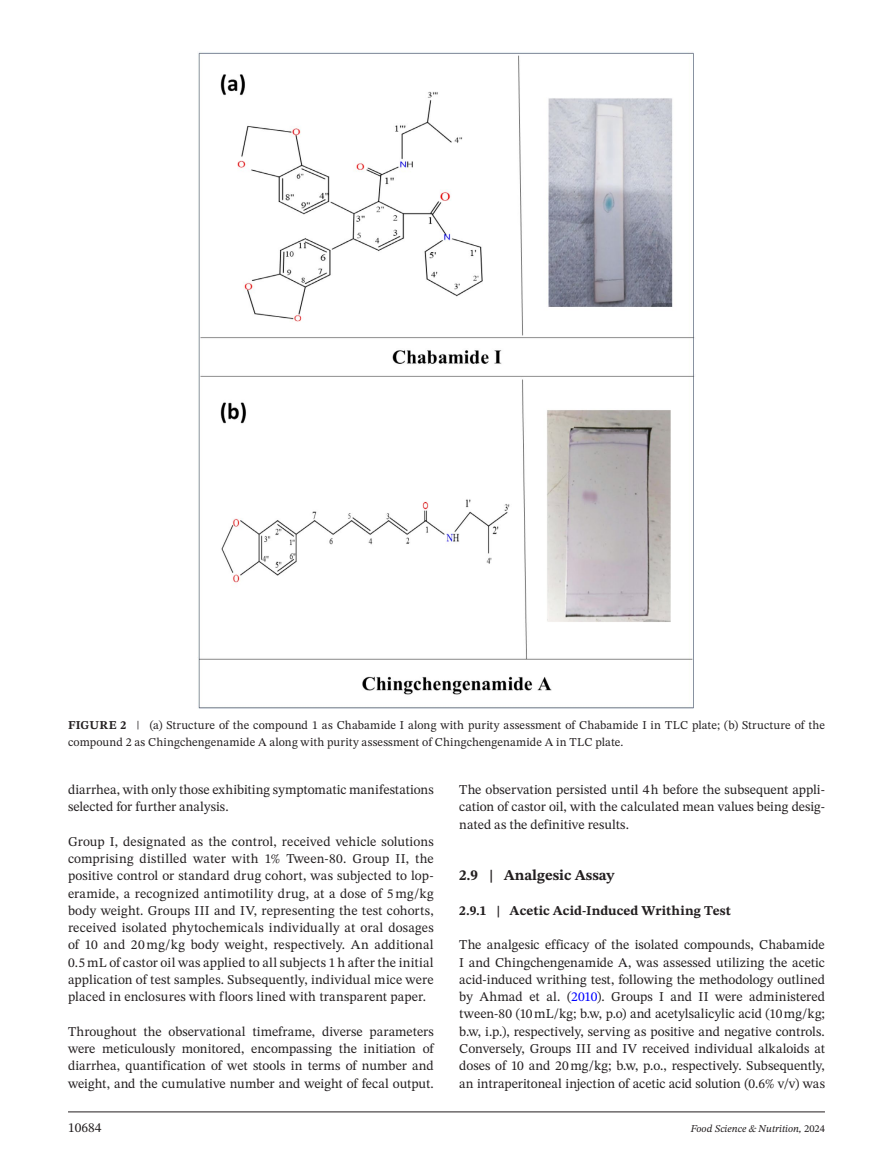
<style>
.page{position:relative;width:893px;height:1174px;background:#fff}
.page>*{position:absolute;margin:0;border:0;box-sizing:border-box;transform-origin:0 0}
.t1{font:700 15px "STIX Two Text";letter-spacing:-.005em;color:#231f20}
.t2{font:13.5px/17.2px "STIX Two Text";letter-spacing:.005em;color:#231f20;text-align:justify}
.t3{font:700 13.5px "STIX Two Text";letter-spacing:.005em;color:#231f20}
.t4{font:12px/17.2px "STIX Two Text";letter-spacing:.01em;color:#231f20}
.t5{font:italic 10.5px "STIX Two Text";color:#231f20}
.s1{font-weight:700}
.s2{color:#00f}
.s3{font-style:normal}
</style>
<div class="page">
<hr style="left:68px;top:1111px;width:757px;height:1px;background:#231f20">
<img style="left:198px;top:52px;width:497px;height:657px">
<p class="t4" style="left:68px;top:716px;width:758px"><span class="s1">FIGURE 2</span> | (a) Structure of the compound 1 as Chabamide I along with purity assessment of Chabamide I in TLC plate; (b) Structure of the compound 2 as Chingchengenamide A along with purity assessment of Chingchengenamide A in TLC plate.</p>
<p class="t2" style="left:68px;top:781px;width:367px">diarrhea, with only those exhibiting symptomatic manifestations selected for further analysis.</p>
<p class="t2" style="left:68px;top:832px;width:367px">Group I, designated as the control, received vehicle solutions comprising distilled water with 1% Tween-80. Group II, the positive control or standard drug cohort, was subjected to lop&shy;eramide, a recognized antimotility drug, at a dose of 5mg/kg body weight. Groups III and IV, representing the test cohorts, received isolated phytochemicals individually at oral dosages of 10 and 20mg/kg body weight, respectively. An additional 0.5mL of castor oil was applied to all subjects 1h after the initial application of test samples. Subsequently, individual mice were placed in enclosures with floors lined with transparent paper.</p>
<p class="t2" style="left:68px;top:1022px;width:367px">Throughout the observational timeframe, diverse parameters were meticulously monitored, encompassing the initiation of diarrhea, quantification of wet stools in terms of number and weight, and the cumulative number and weight of fecal output.</p>
<p class="t2" style="left:459px;top:781px;width:367px">The observation persisted until 4h before the subsequent appli&shy;cation of castor oil, with the calculated mean values being desig&shy;nated as the definitive results.</p>
<p class="t1" style="left:459px;top:864px;width:157px">2.9 | Analgesic Assay</p>
<p class="t3" style="left:459px;top:900px;width:273px">2.9.1 | Acetic Acid-Induced Writhing Test</p>
<p class="t2" style="left:459px;top:936px;width:367px">The analgesic efficacy of the isolated compounds, Chabamide I and Chingchengenamide A, was assessed utilizing the acetic acid-induced writhing test, following the methodology outlined by Ahmad et al. (<span class="s2">2010</span>). Groups I and II were administered tween-80 (10mL/kg; b.w, p.o) and acetylsalicylic acid (10mg/kg; b.w, i.p.), respectively, serving as positive and negative controls.<br>Conversely, Groups III and IV received individual alkaloids at doses of 10 and 20mg/kg; b.w, p.o., respectively. Subsequently, an intraperitoneal injection of acetic acid solution (0.6% v/v) was</p>
<p class="t2" style="left:68px;top:1119px;width:35px">10684</p>
<p class="t5" style="left:691px;top:1121px;width:136px">Food Science &amp; Nutrition, <span class="s3">2024</span></p>
</div>
